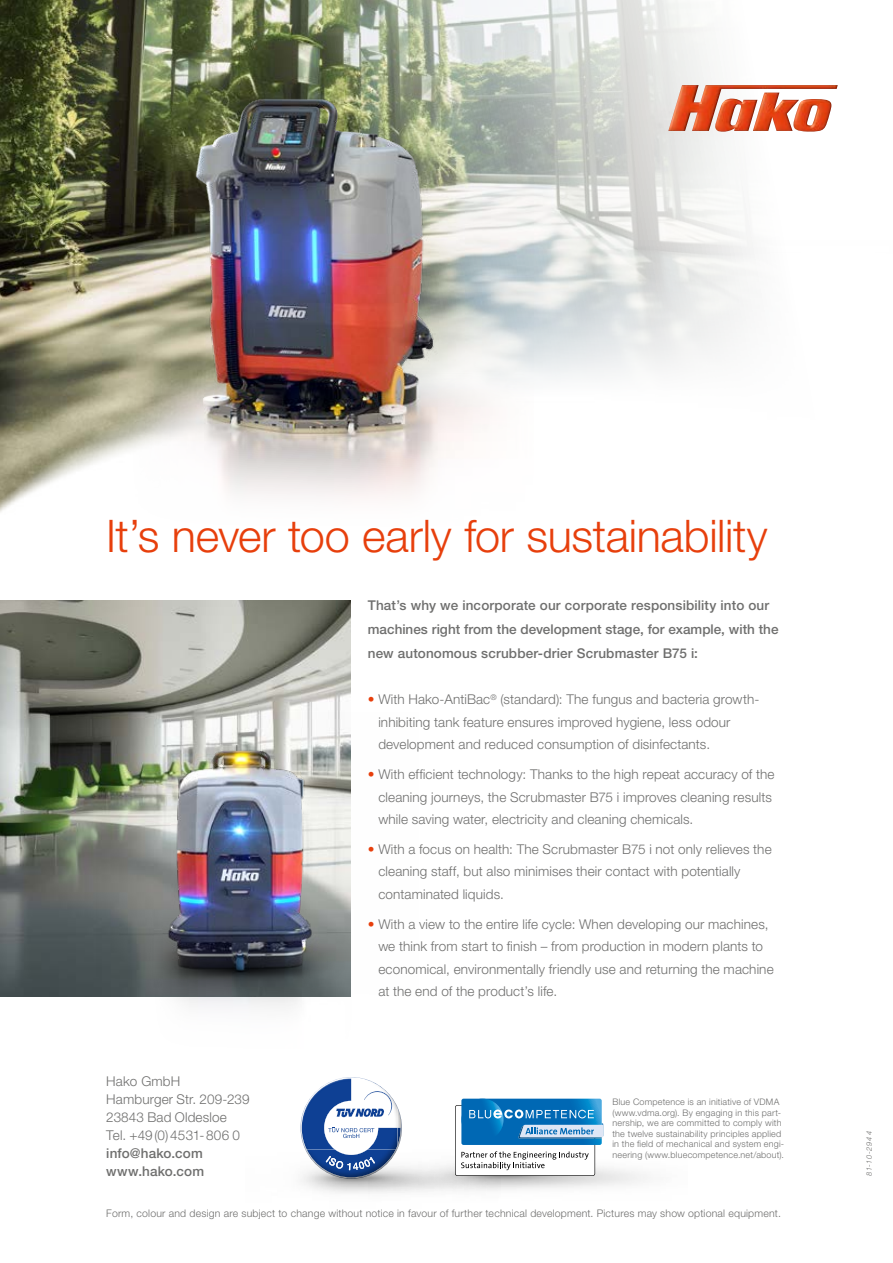
<style>
.page{position:relative;width:893px;height:1263px;background:#fff}
.page>*{position:absolute;margin:0;border:0;box-sizing:border-box;transform-origin:0 0}
.t1{font:300 45px "Helvetica Neue LT Std";letter-spacing:-.005em;color:#e73f0c}
.t2{font:300 13.5px/22.5px "Helvetica Neue LT Std";letter-spacing:.01em;color:#6f6f6e}
.t3{font:500 13.5px/24px "Helvetica Neue LT Std";letter-spacing:.01em;color:#6f6f6e}
.t4{font:300 10.5px "Helvetica Neue LT Std";letter-spacing:.02em;color:#6f6f6e}
.t5{font:300 9px/10.5px "Helvetica Neue LT Std";letter-spacing:.025em;color:#6f6f6e}
.t6{font:italic 300 7.5px "Helvetica Neue LT Std";letter-spacing:.095em;color:#6f6f6e}
.s1{color:#e73f0c}
</style>
<div class="page">
<img style="left:0;top:0;width:748px;height:240px">
<img style="left:0;top:240px;width:754px;height:272px">
<img style="left:111px;top:26px;width:423px;height:486px">
<img style="left:0;top:600px;width:351px;height:396px">
<img style="left:96px;top:996px;width:255px;height:12px">
<img style="left:96px;top:712px;width:255px;height:284px">
<div style="left:299px;top:1076px;width:104px;height:104px;background:#000;opacity:.44"></div>
<svg style="left:455px;top:1099px;width:148px;height:77px"></svg>
<img style="left:668px;top:85px;width:170px;height:47px">
<h1 class="t1" style="left:106px;top:508px;width:663px">It’s never too early for sustainability</h1>
<p class="t3" style="left:368px;top:593px;width:412px">That’s why we incorporate our corporate responsibility into our machines right from the development stage, for example, with the new autonomous scrubber-drier Scrubmaster B75 i:</p>
<p class="t2" style="left:378px;top:688px;width:383px;text-indent:-11px"><span class="s1">•</span> With Hako-AntiBac<sup>®</sup> (standard): The fungus and bacteria growth&shy;inhibiting tank feature ensures improved hygiene, less odour development and reduced consumption of disinfectants.</p>
<p class="t2" style="left:378px;top:763px;width:398px;text-indent:-11px"><span class="s1">•</span> With efficient technology: Thanks to the high repeat accuracy of the cleaning journeys, the Scrubmaster B75 i improves cleaning results while saving water, electricity and cleaning chemicals.</p>
<p class="t2" style="left:378px;top:837px;width:395px;text-indent:-11px"><span class="s1">•</span> With a focus on health: The Scrubmaster B75 i not only relieves the cleaning staff, but also minimises their contact with potentially contaminated liquids.</p>
<p class="t2" style="left:378px;top:912px;width:397px;text-indent:-11px"><span class="s1">•</span> With a view to the entire life cycle: When developing our machines, we think from start to finish – from production in modern plants to economical, environmentally friendly use and returning the machine at the end of the product’s life.</p>
<p class="t2" style="left:106px;top:1072px;width:145px;line-height:18px">Hako GmbH<br>Hamburger Str. 209-239<br>23843 Bad Oldesloe<br>Tel. +49(0)4531-806 0</p>
<p class="t3" style="left:106px;top:1144px;width:99px;line-height:18px">info@hako.com www.hako.com</p>
<p class="t5" style="left:612px;top:1097px;width:173px">Blue Competence is an initiative of VDMA (www.vdma.org). By engaging in this part&shy;nership, we are committed to comply with the twelve sustainability principles applied in the field of mechanical and system engi&shy;neering (www.bluecompetence.net/about).</p>
<p class="t4" style="left:106px;top:1207px;width:676px">Form, colour and design are subject to change without notice in favour of further technical development. Pictures may show optional equipment.</p>
<p class="t6" style="left:865px;top:1176px;width:46px;rotate:-90deg">81-10-2944</p>
</div>
